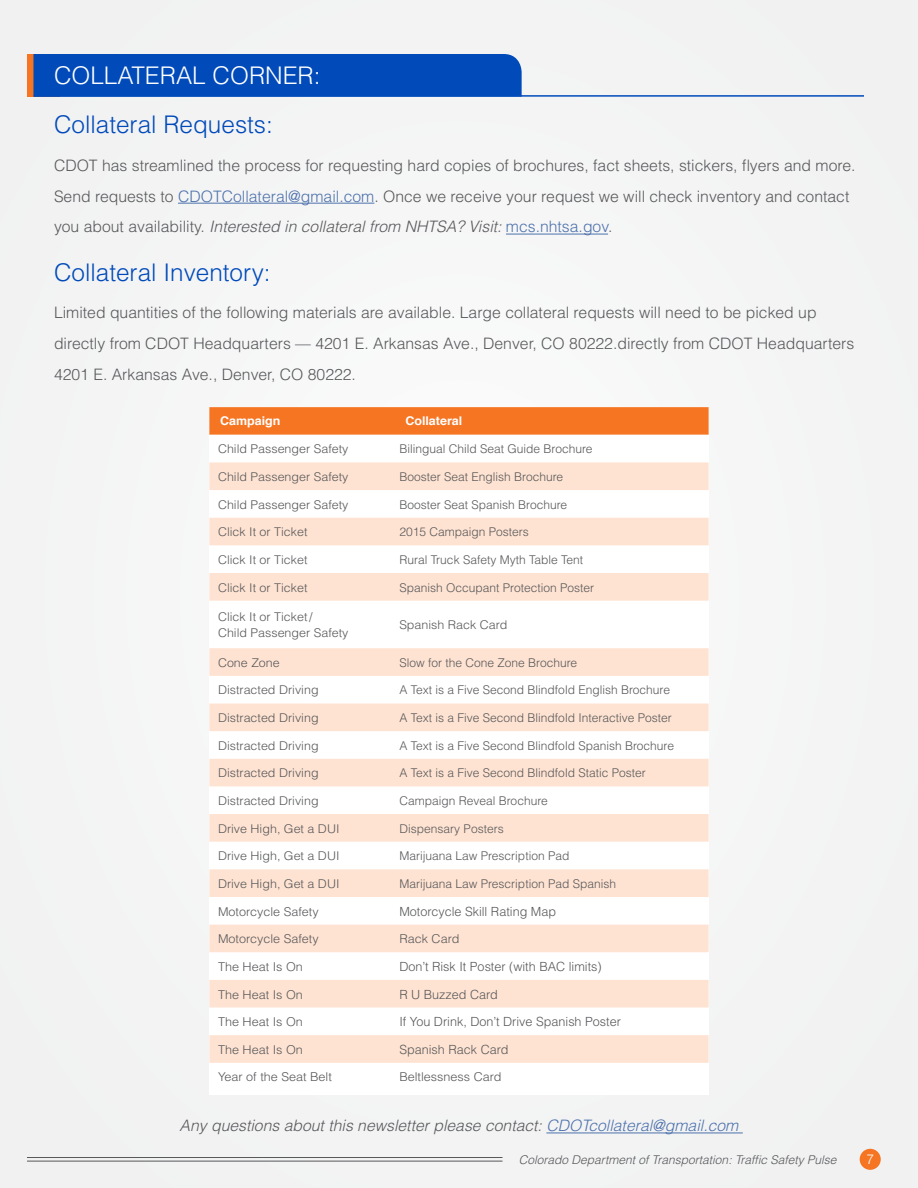
<style>
.page{position:relative;width:918px;height:1188px;background:#f3f3f4}
.page>*{position:absolute;margin:0;border:0;box-sizing:border-box;transform-origin:0 0}
.sub{font:300 24.3px "Helvetica";color:#004aba}
.t1{font:300 24.3px "Helvetica";color:#fff}
.Body{font:300 15.75px/30.9px "Helvetica";color:#57585a}
.t2{font:italic 300 15.75px "Helvetica";color:#57585a}
.t3{font:300 13.5px "Helvetica";color:#fff}
.Body-2{font:300 12.6px "Helvetica";color:#57585a}
.t4{font:300 12.15px "Helvetica";color:#57585a;scale:1.04 1}
.Body-3{font:300 12px "Helvetica";color:#57585a}
.Body-4{font:300 12px/15.6px "Helvetica";color:#57585a;scale:1.04 1}
.t5{font:italic 300 12px "Helvetica";color:#57585a}
.t6{font:700 12px "Helvetica";color:#fff;scale:1.04 1}
.s1{color:#4d72ac}
.s2{font-style:italic}
</style>
<div class="page">
<div style="left:860px;top:1149px;width:21px;height:21px;background:#f57523;border-radius:50%"></div>
<hr style="left:27px;top:1161px;width:476px;height:1px;background:#57585a">
<hr style="left:27px;top:1157px;width:476px;height:1px;background:#57585a">
<hr style="left:178px;top:203px;width:196px;height:1px;background:#4d72ac">
<hr style="left:506px;top:234px;width:102px;height:1px;background:#4d72ac">
<svg style="left:209px;top:407px;width:500px;height:28px;background:#f57727"></svg>
<div style="left:209px;top:435px;width:500px;height:655px;background:#fff"></div>
<svg style="left:209px;top:462px;width:500px;height:601px"></svg>
<div style="left:27px;top:54px;width:32px;height:43px;background:#f57523"></div>
<div style="left:33px;top:54px;width:489px;height:43px;background:#004aba"></div>
<hr style="left:34px;top:95px;width:830px;height:2px;background:#004aba">
<hr style="left:546px;top:1133px;width:197px;height:1px;background:#4d72ac">
<p class="t1" style="left:54px;top:60px;width:268px">COLLATERAL CORNER:</p>
<p class="sub" style="left:54px;top:110px;width:220px">Collateral Requests:</p>
<p class="Body" style="left:54px;top:149px;width:803px">CDOT has streamlined the process for requesting hard copies of brochures, fact sheets, stickers, flyers and more.<br>Send requests to <span class="s1">CDOTCollateral@gmail.com</span>. Once we receive your request we will check inventory and contact you about availability. <span class="s2">Interested in collateral from NHTSA? Visit:</span> <span class="s1">mcs.nhtsa.gov</span>.</p>
<p class="sub" style="left:54px;top:257px;width:218px">Collateral Inventory:</p>
<p class="Body" style="left:54px;top:297px;width:802px">Limited quantities of the following materials are available. Large collateral requests will need to be picked up directly from CDOT Headquarters — 4201 E. Arkansas Ave., Denver, CO 80222.directly from CDOT Headquarters<br>4201 E. Arkansas Ave., Denver, CO 80222.</p>
<p class="t6" style="left:220px;top:412px;width:60px">Campaign</p>
<p class="t6" style="left:405px;top:412px;width:56px">Collateral</p>
<p class="Body-4" style="left:218px;top:441px;width:127px">Child Passenger Safety</p>
<p class="Body-3" style="left:399px;top:442px;width:195px">Bilingual Child Seat Guide Brochure</p>
<p class="Body-4" style="left:218px;top:469px;width:127px">Child Passenger Safety</p>
<p class="Body-3" style="left:399px;top:469px;width:165px">Booster Seat English Brochure</p>
<p class="Body-4" style="left:218px;top:497px;width:127px">Child Passenger Safety</p>
<p class="Body-3" style="left:399px;top:497px;width:169px">Booster Seat Spanish Brochure</p>
<p class="Body-4" style="left:218px;top:524px;width:88px">Click It or Ticket</p>
<p class="Body-3" style="left:399px;top:525px;width:131px">2015 Campaign Posters</p>
<p class="Body-4" style="left:218px;top:552px;width:88px">Click It or Ticket</p>
<p class="Body-3" style="left:399px;top:552px;width:185px">Rural Truck Safety Myth Table Tent</p>
<p class="Body-4" style="left:218px;top:579px;width:88px">Click It or Ticket</p>
<p class="Body-3" style="left:399px;top:580px;width:196px">Spanish Occupant Protection Poster</p>
<p class="Body-4" style="left:218px;top:609px;width:127px">Click It or Ticket/<br>Child Passenger Safety</p>
<p class="Body-4" style="left:399px;top:617px;width:105px">Spanish Rack Card</p>
<p class="Body-4" style="left:218px;top:655px;width:61px">Cone Zone</p>
<p class="Body-3" style="left:399px;top:655px;width:179px">Slow for the Cone Zone Brochure</p>
<p class="Body-4" style="left:218px;top:682px;width:98px">Distracted Driving</p>
<p class="Body-3" style="left:399px;top:683px;width:272px">A Text is a Five Second Blindfold English Brochure</p>
<p class="Body-4" style="left:218px;top:710px;width:98px">Distracted Driving</p>
<p class="Body-3" style="left:399px;top:710px;width:274px">A Text is a Five Second Blindfold Interactive Poster</p>
<p class="Body-4" style="left:218px;top:738px;width:98px">Distracted Driving</p>
<p class="Body-3" style="left:399px;top:738px;width:276px">A Text is a Five Second Blindfold Spanish Brochure</p>
<p class="Body-4" style="left:218px;top:765px;width:98px">Distracted Driving</p>
<p class="Body-3" style="left:399px;top:766px;width:248px">A Text is a Five Second Blindfold Static Poster</p>
<p class="Body-4" style="left:218px;top:793px;width:98px">Distracted Driving</p>
<p class="Body-3" style="left:399px;top:793px;width:150px">Campaign Reveal Brochure</p>
<p class="Body-4" style="left:218px;top:820px;width:118px">Drive High, Get a DUI</p>
<p class="Body-3" style="left:399px;top:821px;width:106px">Dispensary Posters</p>
<p class="Body-4" style="left:218px;top:848px;width:118px">Drive High, Get a DUI</p>
<p class="Body-3" style="left:399px;top:849px;width:172px">Marijuana Law Prescription Pad</p>
<p class="Body-4" style="left:218px;top:876px;width:118px">Drive High, Get a DUI</p>
<p class="Body-3" style="left:399px;top:876px;width:218px">Marijuana Law Prescription Pad Spanish</p>
<p class="t4" style="left:218px;top:904px;width:98px">Motorcycle Safety</p>
<p class="Body-2" style="left:399px;top:903px;width:158px">Motorcycle Skill Rating Map</p>
<p class="t4" style="left:218px;top:931px;width:98px">Motorcycle Safety</p>
<p class="t4" style="left:399px;top:931px;width:59px">Rack Card</p>
<p class="t4" style="left:218px;top:959px;width:83px">The Heat Is On</p>
<p class="Body-2" style="left:399px;top:959px;width:204px">Don’t Risk It Poster (with BAC limits)</p>
<p class="t4" style="left:218px;top:987px;width:83px">The Heat Is On</p>
<p class="Body-2" style="left:399px;top:986px;width:100px">R U Buzzed Card</p>
<p class="t4" style="left:218px;top:1014px;width:83px">The Heat Is On</p>
<p class="Body-2" style="left:399px;top:1014px;width:223px">If You Drink, Don’t Drive Spanish Poster</p>
<p class="t4" style="left:218px;top:1042px;width:83px">The Heat Is On</p>
<p class="Body-2" style="left:399px;top:1042px;width:111px">Spanish Rack Card</p>
<p class="t4" style="left:218px;top:1070px;width:111px">Year of the Seat Belt</p>
<p class="t4" style="left:399px;top:1070px;width:100px">Beltlessness Card</p>
<p class="t2" style="left:180px;top:1116px;width:560px">Any questions about this newsletter please contact: <span class="s1">CDOTcollateral@gmail.com</span></p>
<p class="t5" style="left:519px;top:1152px;width:319px">Colorado Department of Transportation: Traffic Safety Pulse</p>
<p class="t3" style="left:866px;top:1151px;width:9px">7</p>
</div>
